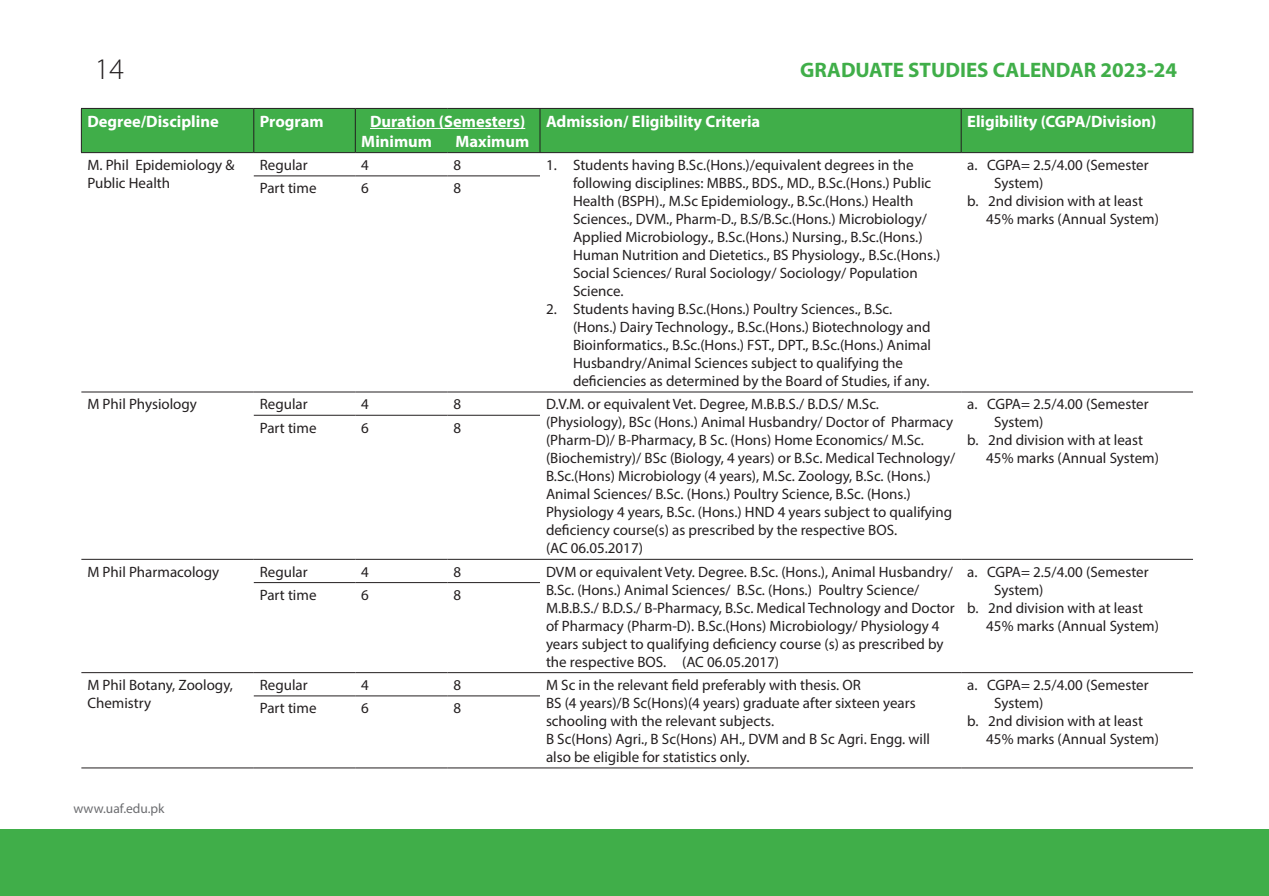
<style>
.page{position:relative;width:1269px;height:896px;background:#fff}
.page>*{position:absolute;margin:0;border:0;box-sizing:border-box;transform-origin:0 0}
.t1{font:300 30px "Myriad Pro";color:#231f20}
.t2{font:700 21px "Myriad Pro";color:#40ae49}
.t3{font:700 16.5px/19.8px "Myriad Pro";color:#fff}
.t4{font:15px/18px "Myriad Pro";color:#231f20}
.t5{font:13.5px "Myriad Pro";color:#6c6d70}
</style>
<div class="page">
<div style="left:1px;top:829px;width:1267px;height:66px;background:#40ae49"></div>
<hr style="left:1268px;top:829px;width:1px;height:66px;background:#40ae49">
<div style="left:82px;top:109px;width:1111px;height:43px;background:#40ae49"></div>
<hr style="left:81px;top:108px;width:173px;height:1px;background:#231f20">
<hr style="left:81px;top:109px;width:1px;height:43px;background:#231f20">
<hr style="left:254px;top:108px;width:101px;height:1px;background:#231f20">
<hr style="left:253px;top:109px;width:1px;height:43px;background:#231f20">
<hr style="left:355px;top:108px;width:92px;height:1px;background:#231f20">
<hr style="left:355px;top:109px;width:1px;height:43px;background:#231f20">
<hr style="left:447px;top:108px;width:93px;height:1px;background:#231f20">
<hr style="left:540px;top:108px;width:421px;height:1px;background:#231f20">
<hr style="left:540px;top:109px;width:1px;height:43px;background:#231f20">
<hr style="left:961px;top:108px;width:232px;height:1px;background:#231f20">
<hr style="left:961px;top:109px;width:1px;height:43px;background:#231f20">
<hr style="left:1193px;top:109px;width:1px;height:43px;background:#231f20">
<hr style="left:81px;top:152px;width:173px;height:1px;background:#231f20">
<hr style="left:254px;top:152px;width:101px;height:1px;background:#231f20">
<hr style="left:355px;top:152px;width:92px;height:1px;background:#231f20">
<hr style="left:447px;top:152px;width:93px;height:1px;background:#231f20">
<hr style="left:540px;top:152px;width:421px;height:1px;background:#231f20">
<hr style="left:961px;top:152px;width:232px;height:1px;background:#231f20">
<hr style="left:254px;top:175px;width:101px;height:1px;background:#231f20">
<hr style="left:355px;top:175px;width:92px;height:1px;background:#231f20">
<hr style="left:447px;top:175px;width:93px;height:1px;background:#231f20">
<hr style="left:81px;top:391px;width:173px;height:1px;background:#231f20">
<hr style="left:254px;top:391px;width:101px;height:1px;background:#231f20">
<hr style="left:355px;top:391px;width:92px;height:1px;background:#231f20">
<hr style="left:447px;top:391px;width:93px;height:1px;background:#231f20">
<hr style="left:540px;top:391px;width:421px;height:1px;background:#231f20">
<hr style="left:961px;top:391px;width:232px;height:1px;background:#231f20">
<hr style="left:254px;top:415px;width:101px;height:1px;background:#231f20">
<hr style="left:355px;top:415px;width:92px;height:1px;background:#231f20">
<hr style="left:447px;top:415px;width:93px;height:1px;background:#231f20">
<hr style="left:81px;top:559px;width:173px;height:1px;background:#231f20">
<hr style="left:254px;top:559px;width:101px;height:1px;background:#231f20">
<hr style="left:355px;top:559px;width:92px;height:1px;background:#231f20">
<hr style="left:447px;top:559px;width:93px;height:1px;background:#231f20">
<hr style="left:540px;top:559px;width:421px;height:1px;background:#231f20">
<hr style="left:961px;top:559px;width:232px;height:1px;background:#231f20">
<hr style="left:254px;top:582px;width:101px;height:1px;background:#231f20">
<hr style="left:355px;top:582px;width:92px;height:1px;background:#231f20">
<hr style="left:447px;top:582px;width:93px;height:1px;background:#231f20">
<hr style="left:81px;top:672px;width:173px;height:1px;background:#231f20">
<hr style="left:254px;top:672px;width:101px;height:1px;background:#231f20">
<hr style="left:355px;top:672px;width:92px;height:1px;background:#231f20">
<hr style="left:447px;top:672px;width:93px;height:1px;background:#231f20">
<hr style="left:540px;top:672px;width:421px;height:1px;background:#231f20">
<hr style="left:961px;top:672px;width:232px;height:1px;background:#231f20">
<hr style="left:254px;top:695px;width:101px;height:1px;background:#231f20">
<hr style="left:355px;top:695px;width:92px;height:1px;background:#231f20">
<hr style="left:447px;top:695px;width:93px;height:1px;background:#231f20">
<hr style="left:81px;top:767px;width:173px;height:1px;background:#231f20">
<hr style="left:254px;top:767px;width:101px;height:1px;background:#231f20">
<hr style="left:355px;top:767px;width:92px;height:1px;background:#231f20">
<hr style="left:447px;top:767px;width:93px;height:1px;background:#231f20">
<hr style="left:540px;top:767px;width:421px;height:1px;background:#231f20">
<hr style="left:961px;top:767px;width:232px;height:1px;background:#231f20">
<hr style="left:370px;top:128px;width:155px;height:1px;background:#fff">
<h1 class="t1" style="left:95px;top:52px;width:31px">14</h1>
<p class="t3" style="left:87px;top:111px;width:133px">Degree/Discipline</p>
<p class="t3" style="left:260px;top:111px;width:65px">Program</p>
<p class="t3" style="left:361px;top:111px;width:165px;text-indent:9px">Duration (Semesters)<br>Minimum</p>
<p class="t3" style="left:455px;top:131px;width:75px">Maximum</p>
<h2 class="t2" style="left:800px;top:56px;width:378px">GRADUATE STUDIES CALENDAR 2023-24</h2>
<p class="t3" style="left:546px;top:111px;width:216px">Admission/ Eligibility Criteria</p>
<p class="t3" style="left:967px;top:111px;width:191px">Eligibility (CGPA/Division)</p>
<p class="t4" style="left:87px;top:156px;width:149px">M. Phil Epidemiology &amp;<br>Public Health</p>
<p class="t4" style="left:260px;top:156px;width:49px">Regular</p>
<p class="t4" style="left:361px;top:156px;width:9px">4</p>
<p class="t4" style="left:453px;top:156px;width:9px">8</p>
<p class="t4" style="left:573px;top:156px;width:369px;text-indent:-27px">1. Students having B.Sc.(Hons.)/equivalent degrees in the following disciplines: MBBS., BDS., MD., B.Sc.(Hons.) Public Health (BSPH)., M.Sc Epidemiology., B.Sc.(Hons.) Health Sciences., DVM., Pharm-D., B.S/B.Sc.(Hons.) Microbiology/ Applied Microbiology., B.Sc.(Hons.) Nursing., B.Sc.(Hons.)<br>Human Nutrition and Dietetics., BS Physiology., B.Sc.(Hons.)<br>Social Sciences/ Rural Sociology/ Sociology/ Population Science.</p>
<p class="t4" style="left:573px;top:300px;width:360px;text-indent:-27px">2. Students having B.Sc.(Hons.) Poultry Sciences., B.Sc. (Hons.) Dairy Technology., B.Sc.(Hons.) Biotechnology and Bioinformatics., B.Sc.(Hons.) FST., DPT., B.Sc.(Hons.) Animal Husbandry/Animal Sciences subject to qualifying the deficiencies as determined by the Board of Studies, if any.</p>
<p class="t4" style="left:260px;top:179px;width:58px">Part time</p>
<p class="t4" style="left:361px;top:179px;width:9px">6</p>
<p class="t4" style="left:453px;top:179px;width:9px">8</p>
<p class="t4" style="left:967px;top:156px;width:183px">a. CGPA= 2.5/4.00 (Semester</p>
<p class="t4" style="left:994px;top:174px;width:51px">System)</p>
<p class="t4" style="left:967px;top:192px;width:177px">b. 2nd division with at least</p>
<p class="t4" style="left:986px;top:210px;width:174px">45% marks (Annual System)</p>
<p class="t4" style="left:87px;top:395px;width:111px">M Phil Physiology</p>
<p class="t4" style="left:260px;top:395px;width:49px">Regular</p>
<p class="t4" style="left:361px;top:395px;width:9px">4</p>
<p class="t4" style="left:453px;top:395px;width:9px">8</p>
<p class="t4" style="left:546px;top:395px;width:411px">D.V.M. or equivalent Vet. Degree, M.B.B.S./ B.D.S/ M.Sc. (Physiology), BSc (Hons.) Animal Husbandry/ Doctor of Pharmacy (Pharm-D)/ B-Pharmacy, B Sc. (Hons) Home Economics/ M.Sc. (Biochemistry)/ BSc (Biology, 4 years) or B.Sc. Medical Technology/ B.Sc.(Hons) Microbiology (4 years), M.Sc. Zoology, B.Sc. (Hons.)<br>Animal Sciences/ B.Sc. (Hons.) Poultry Science, B.Sc. (Hons.)<br>Physiology 4 years, B.Sc. (Hons.) HND 4 years subject to qualifying deficiency course(s) as prescribed by the respective BOS.<br>(AC 06.05.2017)</p>
<p class="t4" style="left:967px;top:395px;width:183px">a. CGPA= 2.5/4.00 (Semester</p>
<p class="t4" style="left:994px;top:413px;width:51px">System)</p>
<p class="t4" style="left:967px;top:431px;width:177px">b. 2nd division with at least</p>
<p class="t4" style="left:986px;top:449px;width:174px">45% marks (Annual System)</p>
<p class="t4" style="left:260px;top:418px;width:58px">Part time</p>
<p class="t4" style="left:361px;top:418px;width:9px">6</p>
<p class="t4" style="left:453px;top:418px;width:9px">8</p>
<p class="t4" style="left:87px;top:562px;width:133px">M Phil Pharmacology</p>
<p class="t4" style="left:260px;top:562px;width:49px">Regular</p>
<p class="t4" style="left:361px;top:562px;width:9px">4</p>
<p class="t4" style="left:453px;top:562px;width:9px">8</p>
<p class="t4" style="left:546px;top:562px;width:410px">DVM or equivalent Vety. Degree. B.Sc. (Hons.), Animal Husbandry/ B.Sc. (Hons.) Animal Sciences/ B.Sc. (Hons.) Poultry Science/ M.B.B.S./ B.D.S./ B-Pharmacy, B.Sc. Medical Technology and Doctor of Pharmacy (Pharm-D). B.Sc.(Hons) Microbiology/ Physiology 4 years subject to qualifying deficiency course (s) as prescribed by the respective BOS. (AC 06.05.2017)</p>
<p class="t4" style="left:967px;top:562px;width:183px">a. CGPA= 2.5/4.00 (Semester</p>
<p class="t4" style="left:994px;top:580px;width:51px">System)</p>
<p class="t4" style="left:967px;top:598px;width:177px">b. 2nd division with at least</p>
<p class="t4" style="left:986px;top:616px;width:174px">45% marks (Annual System)</p>
<p class="t4" style="left:260px;top:585px;width:58px">Part time</p>
<p class="t4" style="left:361px;top:585px;width:9px">6</p>
<p class="t4" style="left:453px;top:585px;width:9px">8</p>
<p class="t4" style="left:87px;top:675px;width:147px">M Phil Botany, Zoology,<br>Chemistry</p>
<p class="t4" style="left:260px;top:675px;width:49px">Regular</p>
<p class="t4" style="left:361px;top:675px;width:9px">4</p>
<p class="t4" style="left:453px;top:675px;width:9px">8</p>
<p class="t4" style="left:546px;top:675px;width:386px">M Sc in the relevant field preferably with thesis. OR<br>BS (4 years)/B Sc(Hons)(4 years) graduate after sixteen years schooling with the relevant subjects.<br>B Sc(Hons) Agri., B Sc(Hons) AH., DVM and B Sc Agri. Engg. will also be eligible for statistics only.</p>
<p class="t4" style="left:967px;top:675px;width:183px">a. CGPA= 2.5/4.00 (Semester</p>
<p class="t4" style="left:994px;top:693px;width:51px">System)</p>
<p class="t4" style="left:967px;top:711px;width:177px">b. 2nd division with at least</p>
<p class="t4" style="left:986px;top:729px;width:174px">45% marks (Annual System)</p>
<p class="t4" style="left:260px;top:699px;width:58px">Part time</p>
<p class="t4" style="left:361px;top:699px;width:9px">6</p>
<p class="t4" style="left:453px;top:699px;width:9px">8</p>
<p class="t5" style="left:74px;top:800px;width:93px">www.uaf.edu.pk</p>
</div>
